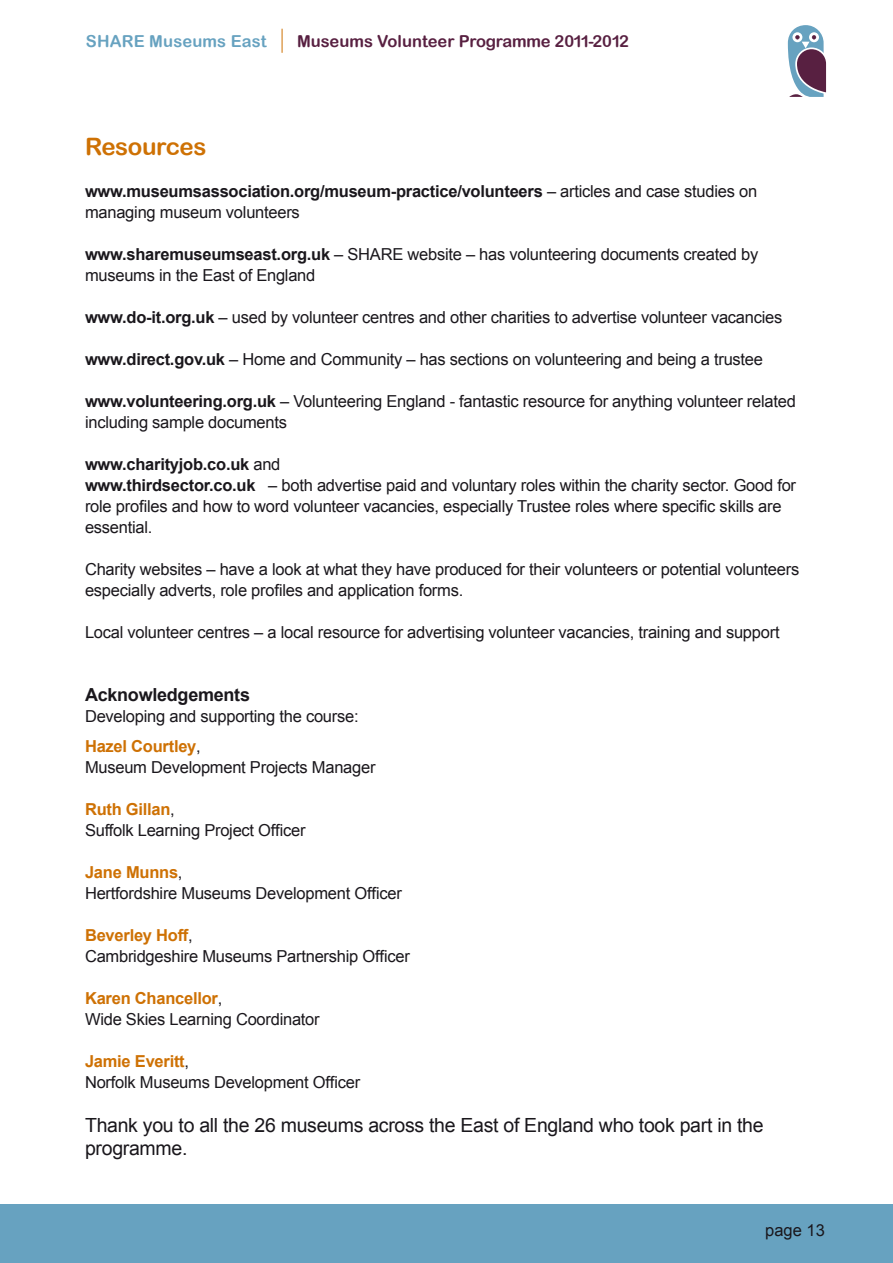
<style>
.page{position:relative;width:893px;height:1263px;background:#fff}
.page>*{position:absolute;margin:0;border:0;box-sizing:border-box;transform-origin:0 0}
.t1{font:24px "Arial Rounded MT Bold";letter-spacing:-.015em;color:#ce7104}
.t2{font:19.5px/23.4px "Arial";letter-spacing:-.015em;color:#1a171c}
.t3{font:700 18px "Arial";letter-spacing:-.015em;color:#1a171c}
.t4{font:16.5px/21px "Arial";letter-spacing:-.015em;color:#1a171c}
.t5{font:700 16.5px/21px "Arial";letter-spacing:-.015em;color:#1a171c}
.t6{font:16.5px "Arial Rounded MT Bold";color:#582041}
.t7{font:16.5px "Arial Rounded MT Bold";letter-spacing:.01em;color:#67a2c0}
.s1{font-weight:400}
.s2{font-weight:700}
.s3{font-weight:700;color:#ce7104}
</style>
<div class="page">
<div style="left:0;top:1204px;width:893px;height:59px;background:#67a2c0"></div>
<svg style="left:282px;top:29px;width:1px;height:24px"></svg>
<svg style="left:787px;top:25px;width:40px;height:72px"></svg>
<p class="t7" style="left:86px;top:32px;width:182px">SHARE Museums East</p>
<p class="t6" style="left:297px;top:32px;width:333px">Museums Volunteer Programme 2011-2012</p>
<h1 class="t1" style="left:85px;top:132px;width:123px">Resources</h1>
<p class="t5" style="left:85px;top:181px;width:674px">www.museumsassociation.org/museum-practice/volunteers <span class="s1">– articles and case studies on managing museum volunteers</span></p>
<p class="t4" style="left:85px;top:244px;width:675px"><span class="s2">www.sharemuseumseast.org.uk</span> – SHARE website – has volunteering documents created by museums in the East of England</p>
<p class="t4" style="left:85px;top:307px;width:699px"><span class="s2">www.do-it.org.uk</span> – used by volunteer centres and other charities to advertise volunteer vacancies</p>
<p class="t4" style="left:85px;top:349px;width:679px"><span class="s2">www.direct.gov.uk</span> – Home and Community – has sections on volunteering and being a trustee</p>
<p class="t4" style="left:85px;top:391px;width:712px"><span class="s2">www.volunteering.org.uk</span> – Volunteering England - fantastic resource for anything volunteer related including sample documents</p>
<p class="t4" style="left:85px;top:454px;width:713px"><span class="s2">www.charityjob.co.uk</span> and<br><span class="s2">www.thirdsector.co.uk</span> – both advertise paid and voluntary roles within the charity sector. Good for role profiles and how to word volunteer vacancies, especially Trustee roles where specific skills are essential.</p>
<p class="t4" style="left:85px;top:559px;width:716px">Charity websites – have a look at what they have produced for their volunteers or potential volunteers especially adverts, role profiles and application forms.</p>
<p class="t4" style="left:85px;top:622px;width:696px">Local volunteer centres – a local resource for advertising volunteer vacancies, training and support</p>
<p class="t3" style="left:85px;top:683px;width:166px">Acknowledgements</p>
<p class="t4" style="left:85px;top:702px;width:275px;line-height:29.5px">Developing and supporting the course:<br><span class="s3">Hazel Courtley</span>,</p>
<p class="t4" style="left:85px;top:756px;width:292px">Museum Development Projects Manager</p>
<p class="t4" style="left:85px;top:798px;width:222px"><span class="s3">Ruth Gillan</span>,<br>Suffolk Learning Project Officer</p>
<p class="t4" style="left:85px;top:861px;width:318px"><span class="s3">Jane Munns</span>,<br>Hertfordshire Museums Development Officer</p>
<p class="t4" style="left:85px;top:924px;width:326px"><span class="s3">Beverley Hoff</span>,<br>Cambridgeshire Museums Partnership Officer</p>
<p class="t4" style="left:85px;top:987px;width:236px"><span class="s3">Karen Chancellor</span>,<br>Wide Skies Learning Coordinator</p>
<p class="t4" style="left:85px;top:1050px;width:277px"><span class="s3">Jamie Everitt</span>,<br>Norfolk Museums Development Officer</p>
<p class="t2" style="left:85px;top:1114px;width:680px">Thank you to all the 26 museums across the East of England who took part in the programme.</p>
<p class="t4" style="left:765px;top:1220px;width:61px">page 13</p>
</div>
